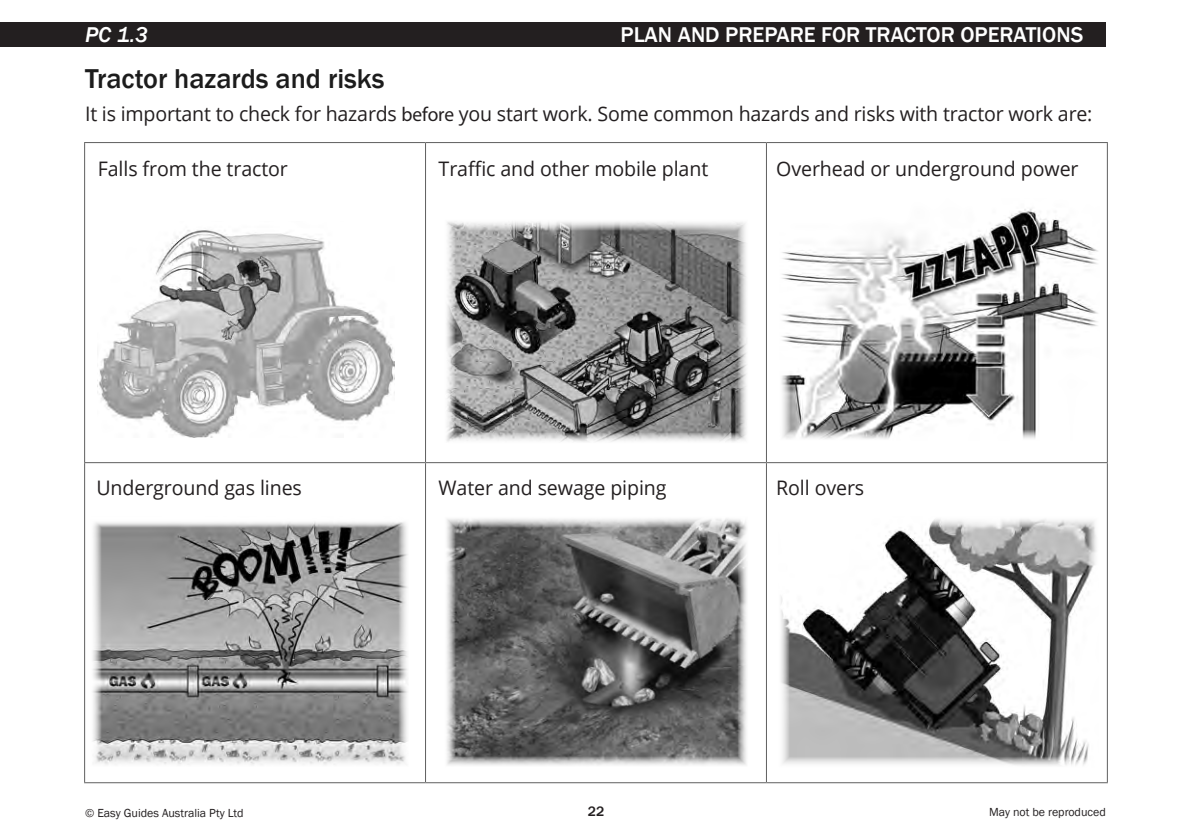
<style>
.page{position:relative;width:1191px;height:840px;background:#fff}
.page>*{position:absolute;margin:0;border:0;box-sizing:border-box;transform-origin:0 0}
.Heading_2{font:500 28px "Franklin Gothic";color:#1c1c1c}
.t1{font:500 22px "Franklin Gothic";color:#fff}
.Performance_Criteria{font:italic 500 22px "Franklin Gothic";color:#fff}
.Body_text{font:20px "Open Sans";letter-spacing:-.005em;color:#231f20}
.t2{font:500 14px "Franklin Gothic";color:#231f20}
.t3{font:12px "Franklin Gothic";color:#231f20}
.s1{font-family:"Myriad Pro"}
</style>
<div class="page">
<div style="left:0;top:23px;width:1106px;height:24px;background:#231f20"></div>
<hr style="left:84px;top:142px;width:341px;height:1px;background:#5f5f5f">
<hr style="left:84px;top:143px;width:1px;height:319px;background:#5f5f5f">
<hr style="left:425px;top:142px;width:341px;height:1px;background:#5f5f5f">
<hr style="left:425px;top:143px;width:1px;height:319px;background:#5f5f5f">
<hr style="left:766px;top:142px;width:341px;height:1px;background:#5f5f5f">
<hr style="left:766px;top:143px;width:1px;height:319px;background:#5f5f5f">
<hr style="left:1106px;top:143px;width:1px;height:319px;background:#5f5f5f">
<hr style="left:84px;top:462px;width:341px;height:1px;background:#5f5f5f">
<hr style="left:84px;top:463px;width:1px;height:318px;background:#5f5f5f">
<hr style="left:425px;top:462px;width:341px;height:1px;background:#5f5f5f">
<hr style="left:425px;top:463px;width:1px;height:318px;background:#5f5f5f">
<hr style="left:766px;top:462px;width:341px;height:1px;background:#5f5f5f">
<hr style="left:766px;top:463px;width:1px;height:318px;background:#5f5f5f">
<hr style="left:1106px;top:463px;width:1px;height:318px;background:#5f5f5f">
<hr style="left:84px;top:781px;width:341px;height:1px;background:#5f5f5f">
<hr style="left:425px;top:781px;width:341px;height:1px;background:#5f5f5f">
<hr style="left:766px;top:781px;width:341px;height:1px;background:#5f5f5f">
<img style="left:99px;top:230px;width:295px;height:207px">
<img style="left:781px;top:208px;width:317px;height:231px">
<img style="left:446px;top:221px;width:301px;height:221px">
<img style="left:92px;top:522px;width:316px;height:243px">
<img style="left:446px;top:518px;width:301px;height:248px">
<img style="left:781px;top:519px;width:316px;height:247px">
<p class="Performance_Criteria" style="left:85px;top:22px;width:64px">PC 1.3</p>
<p class="t1" style="left:620px;top:21px;width:464px">PLAN AND PREPARE FOR TRACTOR OPERATIONS</p>
<p class="Heading_2" style="left:85px;top:61px;width:301px">Tractor hazards and risks</p>
<p class="Body_text" style="left:85px;top:100px;width:1009px">It is important to check for hazards <span class="s1">before</span> you start work. Some common hazards and risks with tractor work are:</p>
<p class="Body_text" style="left:98px;top:155px;width:192px">Falls from the tractor</p>
<p class="Body_text" style="left:438px;top:155px;width:271px">Traffic and other mobile plant</p>
<p class="Body_text" style="left:776px;top:155px;width:304px">Overhead or underground power</p>
<p class="Body_text" style="left:96px;top:473px;width:207px">Underground gas lines</p>
<p class="Body_text" style="left:438px;top:473px;width:229px">Water and sewage piping</p>
<p class="Body_text" style="left:776px;top:473px;width:90px">Roll overs</p>
<p class="t3" style="left:85px;top:805px;width:160px">© Easy Guides Australia Pty Ltd</p>
<p class="t2" style="left:588px;top:802px;width:18px">22</p>
<p class="t3" style="left:989px;top:804px;width:118px">May not be reproduced</p>
</div>
